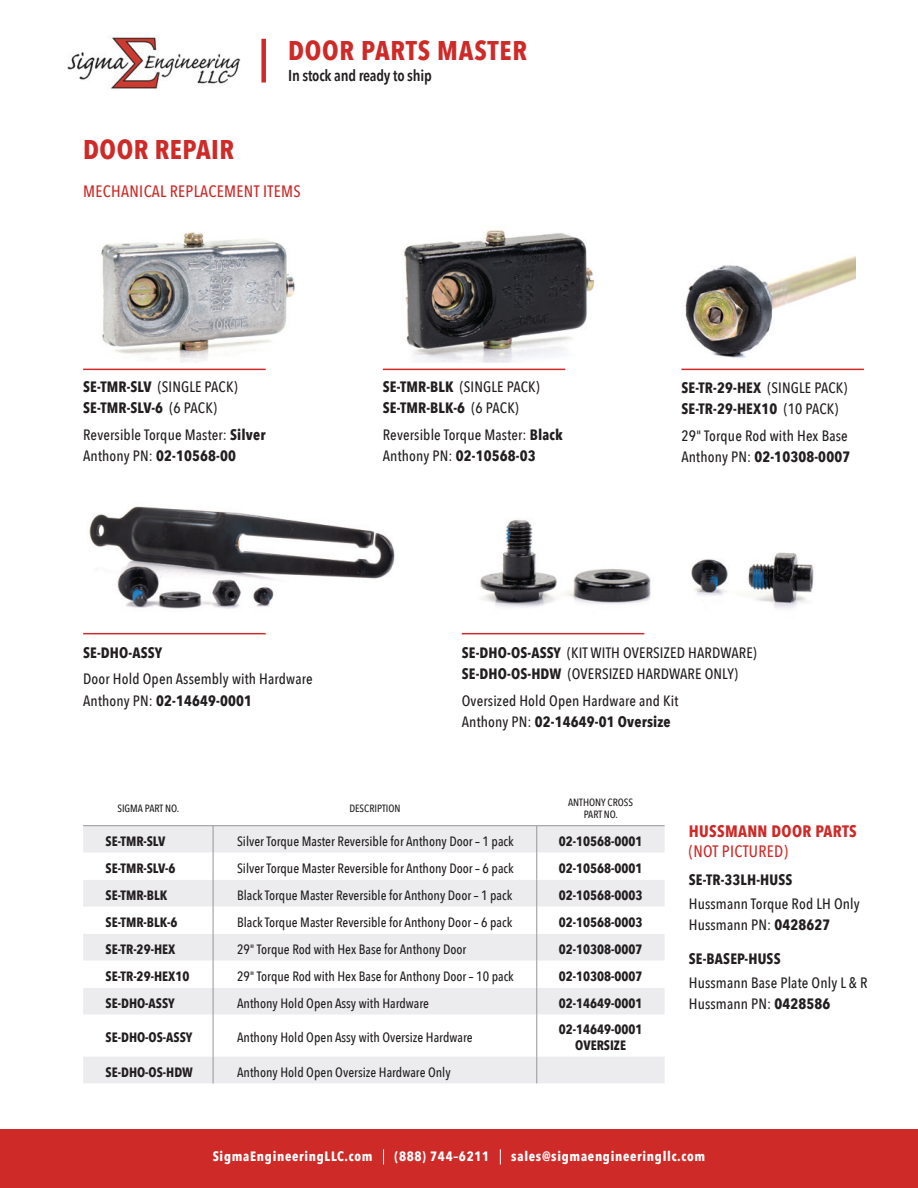
<style>
.page{position:relative;width:918px;height:1188px;background:#fff}
.page>*{position:absolute;margin:0;border:0;box-sizing:border-box;transform-origin:0 0}
.t1{font:700 27px "Avenir Next Condensed";letter-spacing:.025em;color:#ce2a28}
.Product_Header__oran{font:700 16.5px/19.8px "Avenir Next Condensed";letter-spacing:.02em;color:#ce2a28}
.Product_Header__oran-2{font:500 16.5px "Avenir Next Condensed";letter-spacing:.02em;color:#ce2a28}
.t2{font:600 15.75px "Avenir Next Condensed";letter-spacing:-.015em;color:#231f20}
.t3{font:500 15px "Avenir Next Condensed";letter-spacing:.01em;color:#231f20}
.t4{font:700 15px "Avenir Next Condensed";letter-spacing:.01em;color:#231f20}
.Chart_body__centered{font:500 13.5px "Avenir Next Condensed";color:#231f20}
.Part_No__Bold{font:700 13.5px/16.2px "Avenir Next Condensed";color:#231f20;text-align:center}
.t5{font:700 13.5px "Avenir Next Condensed";letter-spacing:.05em;color:#fff}
.Chart_Headers{font:500 10.5px/12.6px "Avenir Next Condensed";color:#231f20;text-align:center}
.s1{font-weight:700}
.s2{font-weight:500}
</style>
<div class="page">
<img style="left:68px;top:37px;width:173px;height:53px">
<div style="left:261px;top:39px;width:5px;height:44px;background:#ce2a28"></div>
<div style="left:0;top:1129px;width:918px;height:59px;background:#ce2a28"></div>
<svg style="left:383px;top:1149px;width:1px;height:15px"></svg>
<svg style="left:500px;top:1149px;width:1px;height:15px"></svg>
<img style="left:101px;top:232px;width:194px;height:130px">
<img style="left:685px;top:255px;width:171px;height:103px">
<img style="left:89px;top:506px;width:306px;height:103px">
<img style="left:480px;top:519px;width:334px;height:90px">
<img style="left:404px;top:230px;width:191px;height:133px">
<hr style="left:83px;top:369px;width:183px;height:1px;background:#ce2a28">
<hr style="left:83px;top:633px;width:183px;height:1px;background:#ce2a28">
<hr style="left:383px;top:369px;width:182px;height:1px;background:#ce2a28">
<hr style="left:681px;top:369px;width:183px;height:1px;background:#ce2a28">
<hr style="left:462px;top:633px;width:182px;height:1px;background:#ce2a28">
<div style="left:83px;top:826px;width:582px;height:257px;background:#ececee"></div>
<svg style="left:83px;top:853px;width:582px;height:203px"></svg>
<hr style="left:83px;top:825px;width:130px;height:1px;background:#939598">
<hr style="left:213px;top:825px;width:324px;height:1px;background:#939598">
<hr style="left:537px;top:825px;width:128px;height:1px;background:#939598">
<svg style="left:213px;top:826px;width:1px;height:189px"></svg>
<svg style="left:537px;top:826px;width:1px;height:189px"></svg>
<hr style="left:213px;top:1015px;width:1px;height:41px;background:#939598">
<hr style="left:537px;top:1015px;width:1px;height:41px;background:#939598">
<svg style="left:213px;top:1056px;width:1px;height:27px"></svg>
<svg style="left:537px;top:1056px;width:1px;height:27px"></svg>
<p class="t1" style="left:83px;top:133px;width:153px">DOOR REPAIR</p>
<h1 class="t1" style="left:288px;top:34px;width:240px">DOOR PARTS MASTER</h1>
<p class="t2" style="left:288px;top:62px;width:145px">In stock and ready to ship</p>
<p class="Product_Header__oran-2" style="left:83px;top:181px;width:219px">MECHANICAL REPLACEMENT ITEMS</p>
<p class="t3" style="left:83px;top:378px;width:156px"><span class="s1">SE-TMR-SLV</span> (SINGLE PACK)</p>
<p class="t4" style="left:83px;top:399px;width:135px">SE-TMR-SLV-6 <span class="s2">(6 PACK)</span></p>
<p class="t3" style="left:83px;top:426px;width:184px">Reversible Torque Master: <span class="s1">Silver</span></p>
<p class="t4" style="left:83px;top:447px;width:154px"><span class="s2">Anthony PN:</span> 02-10568-00</p>
<p class="t3" style="left:383px;top:378px;width:158px"><span class="s1">SE-TMR-BLK</span> (SINGLE PACK)</p>
<p class="t4" style="left:383px;top:399px;width:138px">SE-TMR-BLK-6 <span class="s2">(6 PACK)</span></p>
<p class="t3" style="left:383px;top:426px;width:181px">Reversible Torque Master: <span class="s1">Black</span></p>
<p class="t4" style="left:383px;top:447px;width:154px"><span class="s2">Anthony PN:</span> 02-10568-03</p>
<p class="t4" style="left:681px;top:379px;width:167px">SE-TR-29-HEX <span class="s2">(SINGLE PACK)</span></p>
<p class="t4" style="left:681px;top:400px;width:159px">SE-TR-29-HEX10 <span class="s2">(10 PACK)</span></p>
<p class="t3" style="left:681px;top:427px;width:168px">29" Torque Rod with Hex Base</p>
<p class="t4" style="left:681px;top:448px;width:170px"><span class="s2">Anthony PN:</span> 02-10308-0007</p>
<p class="t4" style="left:83px;top:643px;width:80px">SE-DHO-ASSY</p>
<p class="t3" style="left:83px;top:670px;width:231px">Door Hold Open Assembly with Hardware</p>
<p class="t4" style="left:83px;top:691px;width:170px"><span class="s2">Anthony PN:</span> 02-14649-0001</p>
<p class="t3" style="left:462px;top:643px;width:296px"><span class="s1">SE-DHO-OS-ASSY</span> (KIT WITH OVERSIZED HARDWARE)</p>
<p class="t3" style="left:462px;top:665px;width:278px"><span class="s1">SE-DHO-OS-HDW</span> (OVERSIZED HARDWARE ONLY)</p>
<p class="t3" style="left:462px;top:691px;width:218px">Oversized Hold Open Hardware and Kit</p>
<p class="t4" style="left:462px;top:712px;width:210px"><span class="s2">Anthony PN:</span> 02-14649-01 Oversize</p>
<p class="Chart_Headers" style="left:117px;top:802px;width:63px">SIGMA PART NO.</p>
<p class="Chart_Headers" style="left:349px;top:802px;width:53px">DESCRIPTION</p>
<p class="Chart_Headers" style="left:568px;top:796px;width:67px">ANTHONY CROSS<br>PART NO.</p>
<p class="Part_No__Bold" style="left:106px;top:833px;width:61px">SE-TMR-SLV</p>
<p class="Chart_body__centered" style="left:237px;top:833px;width:278px">Silver Torque Master Reversible for Anthony Door – 1 pack</p>
<p class="Part_No__Bold" style="left:559px;top:833px;width:85px">02-10568-0001</p>
<p class="Part_No__Bold" style="left:106px;top:860px;width:71px">SE-TMR-SLV-6</p>
<p class="Chart_body__centered" style="left:237px;top:860px;width:278px">Silver Torque Master Reversible for Anthony Door – 6 pack</p>
<p class="Part_No__Bold" style="left:559px;top:860px;width:85px">02-10568-0001</p>
<p class="Part_No__Bold" style="left:106px;top:887px;width:63px">SE-TMR-BLK</p>
<p class="Chart_body__centered" style="left:237px;top:887px;width:277px">Black Torque Master Reversible for Anthony Door – 1 pack</p>
<p class="Part_No__Bold" style="left:559px;top:887px;width:85px">02-10568-0003</p>
<p class="Part_No__Bold" style="left:106px;top:914px;width:73px">SE-TMR-BLK-6</p>
<p class="Chart_body__centered" style="left:237px;top:914px;width:277px">Black Torque Master Reversible for Anthony Door – 6 pack</p>
<p class="Part_No__Bold" style="left:559px;top:914px;width:85px">02-10568-0003</p>
<p class="Part_No__Bold" style="left:106px;top:941px;width:71px">SE-TR-29-HEX</p>
<p class="Chart_body__centered" style="left:237px;top:941px;width:231px">29" Torque Rod with Hex Base for Anthony Door</p>
<p class="Part_No__Bold" style="left:559px;top:941px;width:85px">02-10308-0007</p>
<p class="Part_No__Bold" style="left:106px;top:968px;width:85px">SE-TR-29-HEX10</p>
<p class="Chart_body__centered" style="left:237px;top:968px;width:278px">29" Torque Rod with Hex Base for Anthony Door – 10 pack</p>
<p class="Part_No__Bold" style="left:559px;top:968px;width:85px">02-10308-0007</p>
<p class="Part_No__Bold" style="left:106px;top:995px;width:70px">SE-DHO-ASSY</p>
<p class="Chart_body__centered" style="left:237px;top:995px;width:193px">Anthony Hold Open Assy with Hardware</p>
<p class="Part_No__Bold" style="left:559px;top:995px;width:85px">02-14649-0001</p>
<p class="Part_No__Bold" style="left:106px;top:1029px;width:88px">SE-DHO-OS-ASSY</p>
<p class="Chart_body__centered" style="left:237px;top:1029px;width:237px">Anthony Hold Open Assy with Oversize Hardware</p>
<p class="Part_No__Bold" style="left:559px;top:1021px;width:85px">02-14649-0001<br>OVERSIZE</p>
<p class="Part_No__Bold" style="left:106px;top:1064px;width:89px">SE-DHO-OS-HDW</p>
<p class="Chart_body__centered" style="left:237px;top:1064px;width:215px">Anthony Hold Open Oversize Hardware Only</p>
<p class="Product_Header__oran" style="left:689px;top:821px;width:169px">HUSSMANN DOOR PARTS <span class="s2">(NOT PICTURED)</span></p>
<p class="t4" style="left:689px;top:871px;width:105px">SE-TR-33LH-HUSS</p>
<p class="t3" style="left:689px;top:894px;width:172px">Hussmann Torque Rod LH Only</p>
<p class="t3" style="left:689px;top:916px;width:143px">Hussmann PN: <span class="s1">0428627</span></p>
<p class="t4" style="left:689px;top:950px;width:93px">SE-BASEP-HUSS</p>
<p class="t3" style="left:689px;top:973px;width:180px">Hussmann Base Plate Only L &amp; R</p>
<p class="t3" style="left:689px;top:994px;width:143px">Hussmann PN: <span class="s1">0428586</span></p>
<p class="t5" style="left:213px;top:1148px;width:161px">SigmaEngineeringLLC.com</p>
<p class="t5" style="left:395px;top:1148px;width:96px">(888) 744–6211</p>
<p class="t5" style="left:511px;top:1148px;width:195px">sales@sigmaengineeringllc.com</p>
</div>
